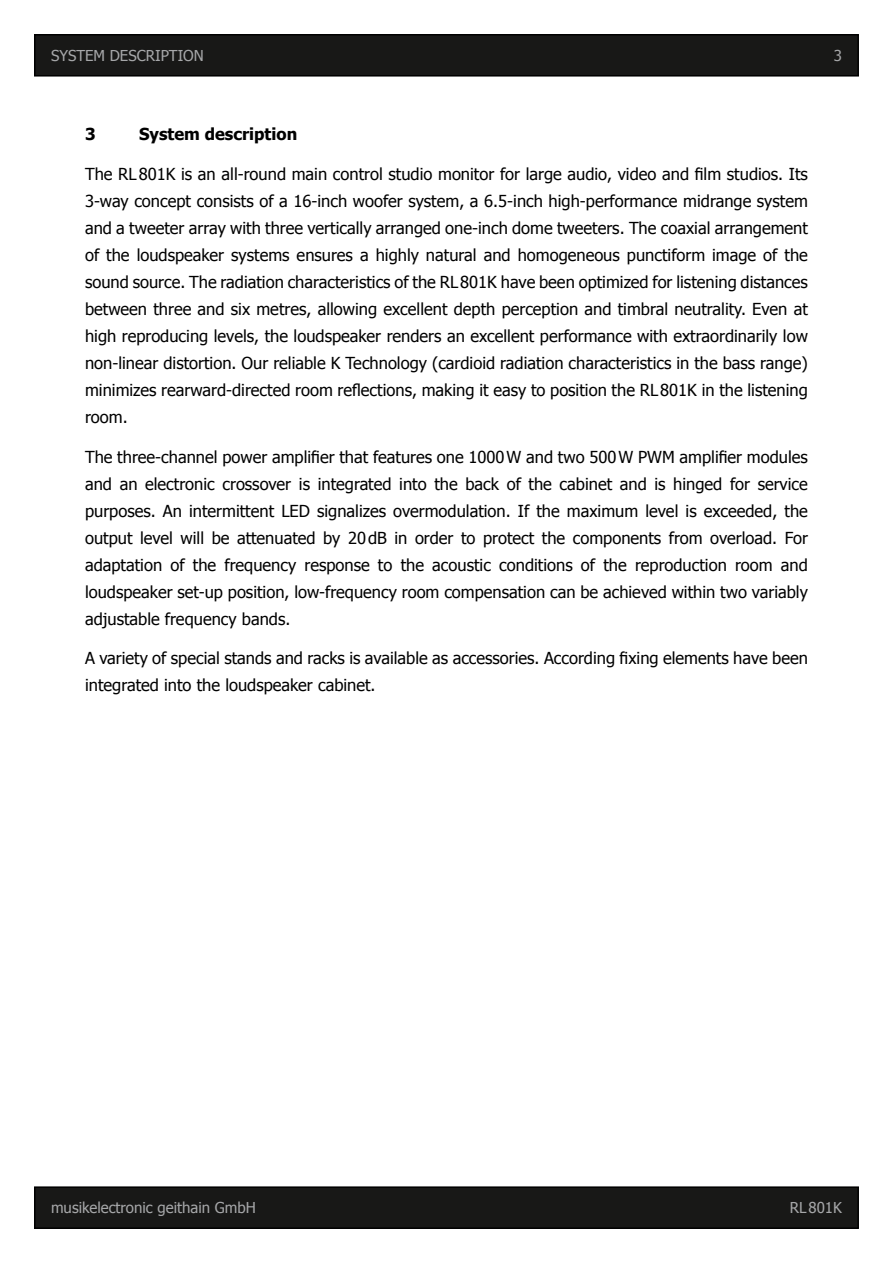
<style>
.page{position:relative;width:893px;height:1263px;background:#fff}
.page>*{position:absolute;margin:0;border:0;box-sizing:border-box;transform-origin:0 0}
.t1{font:16.5px/27px "Tahoma";color:#000;text-align:justify}
.t2{font:700 16.5px "Tahoma";color:#000}
.t3{font:15px "Tahoma";color:#a6a7a9}
</style>
<div class="page">
<div style="left:35px;top:35px;width:823px;height:41px;background:#181817"></div>
<div style="left:34px;top:34px;width:825px;height:43px;border:2px solid #000"></div>
<div style="left:35px;top:1187px;width:823px;height:41px;background:#181817"></div>
<div style="left:34px;top:1186px;width:825px;height:43px;border:2px solid #000"></div>
<p class="t3" style="left:51px;top:46px;width:154px">SYSTEM DESCRIPTION</p>
<p class="t3" style="left:834px;top:45px;width:10px">3</p>
<p class="t2" style="left:85px;top:123px;width:12px">3</p>
<p class="t2" style="left:139px;top:123px;width:160px">System description</p>
<p class="t1" style="left:85px;top:160px;width:724px">The RL801K is an all-round main control studio monitor for large audio, video and film studios. Its 3-way concept consists of a 16-inch woofer system, a 6.5-inch high-performance midrange system and a tweeter array with three vertically arranged one-inch dome tweeters. The coaxial arrangement of the loudspeaker systems ensures a highly natural and homogeneous punctiform image of the sound source. The radiation characteristics of the RL801K have been optimized for listening distances between three and six metres, allowing excellent depth perception and timbral neutrality. Even at high reproducing levels, the loudspeaker renders an excellent performance with extraordinarily low non-linear distortion. Our reliable K Technology (cardioid radiation characteristics in the bass range) minimizes rearward-directed room reflections, making it easy to position the RL801K in the listening room.</p>
<p class="t1" style="left:85px;top:442px;width:724px">The three-channel power amplifier that features one 1000W and two 500W PWM amplifier modules and an electronic crossover is integrated into the back of the cabinet and is hinged for service purposes. An intermittent LED signalizes overmodulation. If the maximum level is exceeded, the output level will be attenuated by 20dB in order to protect the components from overload. For adaptation of the frequency response to the acoustic conditions of the reproduction room and loudspeaker set-up position, low-frequency room compensation can be achieved within two variably adjustable frequency bands.</p>
<p class="t1" style="left:85px;top:644px;width:724px">A variety of special stands and racks is available as accessories. According fixing elements have been integrated into the loudspeaker cabinet.</p>
<p class="t3" style="left:51px;top:1198px;width:206px">musikelectronic geithain GmbH</p>
<p class="t3" style="left:790px;top:1198px;width:54px">RL801K</p>
</div>
